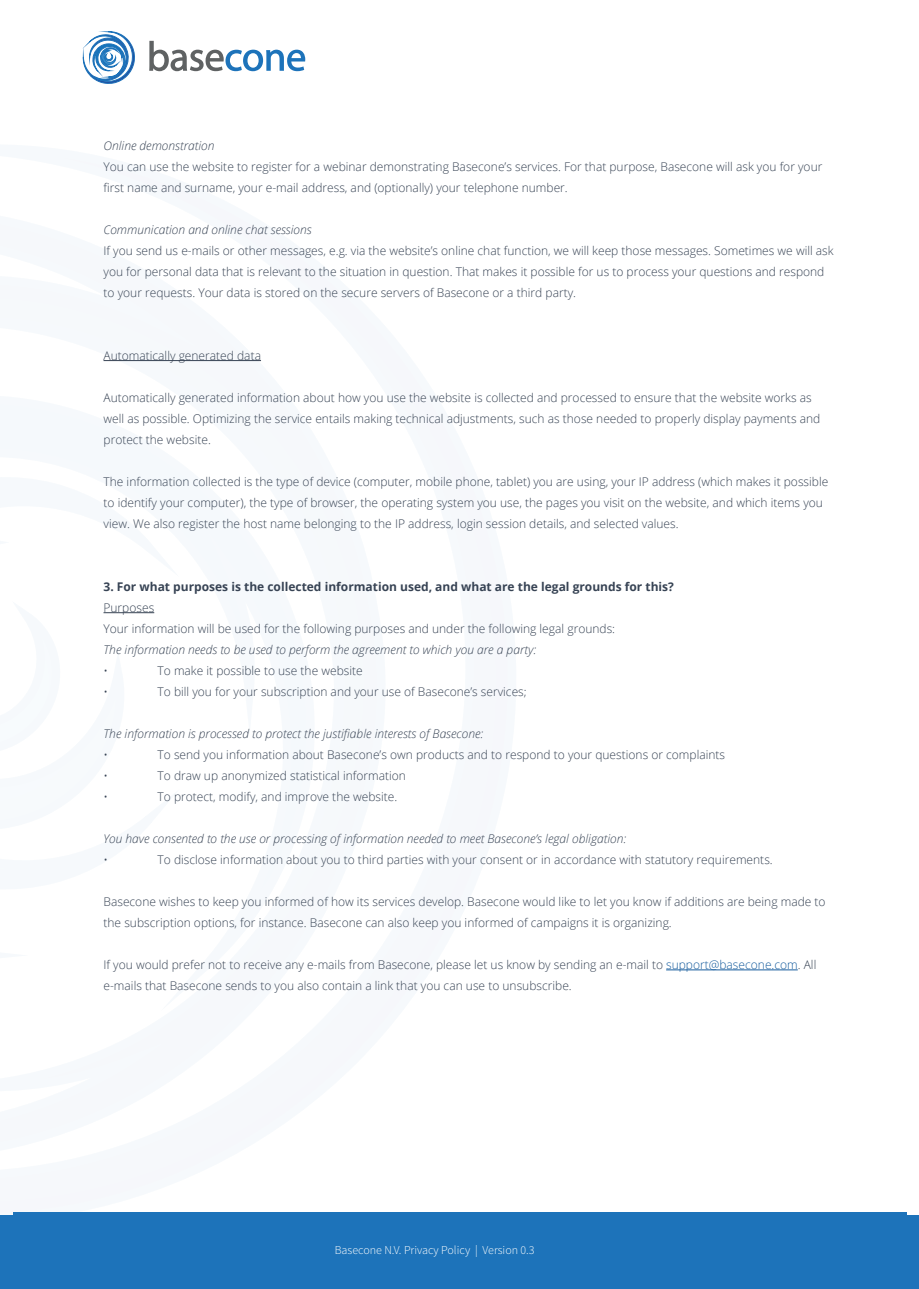
<style>
.page{position:relative;width:919px;height:1289px;background:#fff}
.page>*{position:absolute;margin:0;border:0;box-sizing:border-box;transform-origin:0 0}
.t1{font:300 12px/21px "Open Sans";color:#374354}
.t2{font:italic 300 12px "Open Sans";color:#374354}
.t3{font:700 12px "Open Sans";color:#374354}
.t4{font:300 12px "Source Sans Pro";color:#fff}
.s1{color:#175d9e}
</style>
<div class="page">
<div style="left:0;top:1214px;width:918px;height:74px;background:#1d73ba"></div>
<svg style="left:83px;top:31px;width:52px;height:53px"></svg>
<svg style="left:149px;top:41px;width:156px;height:30px"></svg>
<hr style="left:103px;top:360px;width:158px;height:1px;background:#374354">
<hr style="left:103px;top:612px;width:51px;height:1px;background:#374354">
<hr style="left:666px;top:969px;width:131px;height:1px;background:#175d9e">
<div style="left:13px;top:1212px;width:893px;height:61px;background:#1d73ba"></div>
<p class="t2" style="left:103px;top:137px;width:112px">Online demonstration</p>
<p class="t1" style="left:103px;top:155px;width:720px">You can use the website to register for a webinar demonstrating Basecone’s services. For that purpose, Basecone will ask you for your first name and surname, your e-mail address, and (optionally) your telephone number.</p>
<p class="t2" style="left:103px;top:221px;width:210px">Communication and online chat sessions</p>
<p class="t1" style="left:103px;top:239px;width:731px">If you send us e-mails or other messages, e.g. via the website’s online chat function, we will keep those messages. Sometimes we will ask you for personal data that is relevant to the situation in question. That makes it possible for us to process your questions and respond to your requests. Your data is stored on the secure servers of Basecone or a third party.</p>
<p class="t1" style="left:103px;top:344px;width:159px">Automatically generated data</p>
<p class="t1" style="left:103px;top:386px;width:718px">Automatically generated information about how you use the website is collected and processed to ensure that the website works as well as possible. Optimizing the service entails making technical adjustments, such as those needed to properly display payments and protect the website.</p>
<p class="t1" style="left:103px;top:470px;width:726px">The information collected is the type of device (computer, mobile phone, tablet) you are using, your IP address (which makes it possible to identify your computer), the type of browser, the operating system you use, the pages you visit on the website, and which items you view. We also register the host name belonging to the IP address, login session details, and selected values.</p>
<p class="t3" style="left:103px;top:578px;width:572px">3. For what purposes is the collected information used, and what are the legal grounds for this?</p>
<p class="t1" style="left:103px;top:596px;width:52px">Purposes</p>
<p class="t1" style="left:103px;top:617px;width:513px">Your information will be used for the following purposes and under the following legal grounds:</p>
<p class="t2" style="left:103px;top:641px;width:434px">The information needs to be used to perform the agreement to which you are a party:</p>
<p class="t1" style="left:103px;top:659px;width:6px">•</p>
<p class="t1" style="left:157px;top:659px;width:207px">To make it possible to use the website</p>
<p class="t1" style="left:103px;top:680px;width:6px">•</p>
<p class="t1" style="left:157px;top:680px;width:370px">To bill you for your subscription and your use of Basecone’s services;</p>
<p class="t2" style="left:103px;top:725px;width:381px">The information is processed to protect the justifiable interests of Basecone:</p>
<p class="t1" style="left:103px;top:743px;width:6px">•</p>
<p class="t1" style="left:157px;top:743px;width:569px">To send you information about Basecone’s own products and to respond to your questions or complaints</p>
<p class="t1" style="left:103px;top:764px;width:6px">•</p>
<p class="t1" style="left:157px;top:764px;width:250px">To draw up anonymized statistical information</p>
<p class="t1" style="left:103px;top:785px;width:6px">•</p>
<p class="t1" style="left:157px;top:785px;width:241px">To protect, modify, and improve the website.</p>
<p class="t2" style="left:103px;top:830px;width:524px">You have consented to the use or processing of information needed to meet Basecone’s legal obligation:</p>
<p class="t1" style="left:103px;top:848px;width:6px">•</p>
<p class="t1" style="left:157px;top:848px;width:616px">To disclose information about you to third parties with your consent or in accordance with statutory requirements.</p>
<p class="t1" style="left:103px;top:890px;width:723px">Basecone wishes to keep you informed of how its services develop. Basecone would like to let you know if additions are being made to the subscription options, for instance. Basecone can also keep you informed of campaigns it is organizing.</p>
<p class="t1" style="left:103px;top:953px;width:714px">If you would prefer not to receive any e-mails from Basecone, please let us know by sending an e-mail to <span class="s1">support@basecone.com</span>. All e-mails that Basecone sends to you also contain a link that you can use to unsubscribe.</p>
<p class="t4" style="left:334px;top:1242px;width:201px">Basecone N.V. Privacy Policy | Version 0.3</p>
</div>
